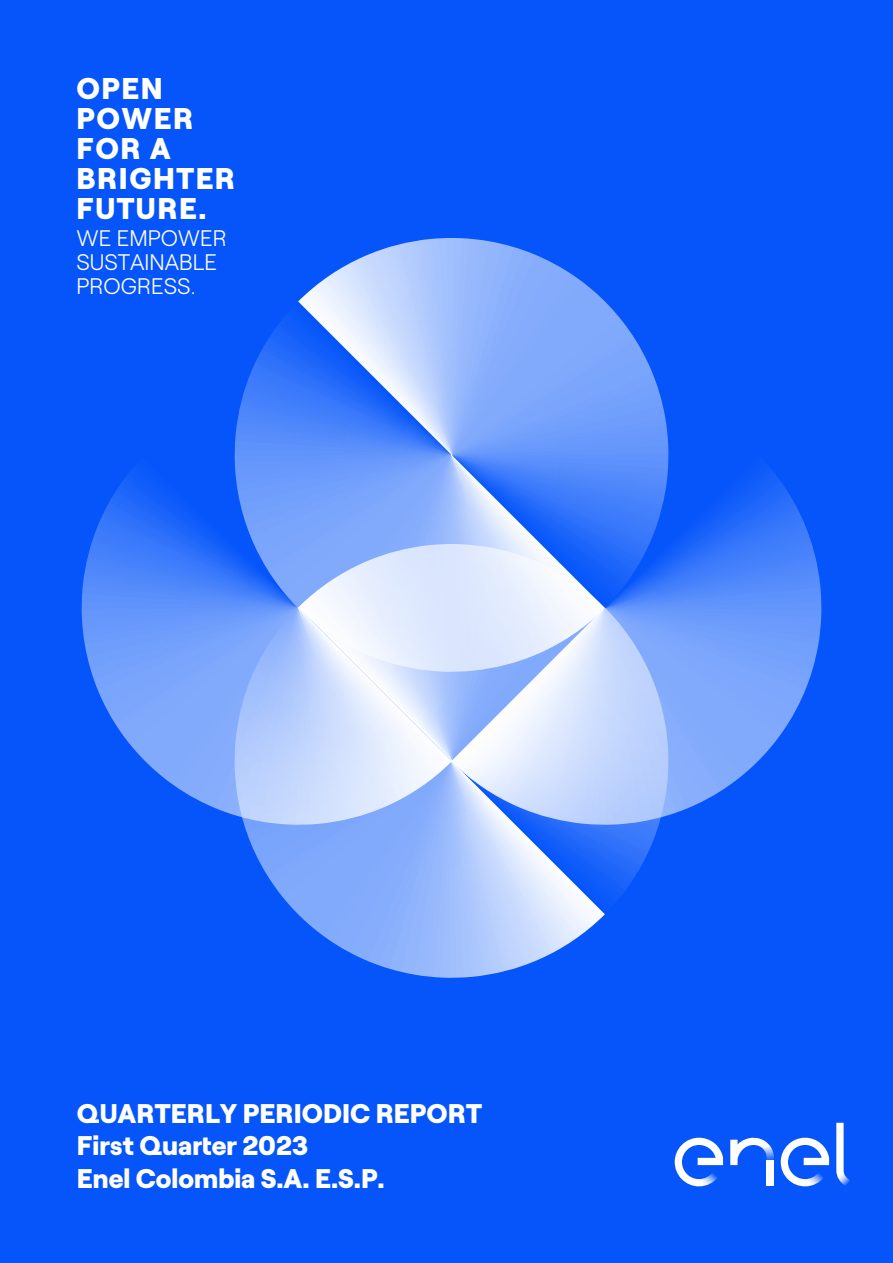
<style>
.page{position:relative;width:893px;height:1263px;background:#0555fa}
.page>*{position:absolute;margin:0;border:0;box-sizing:border-box;transform-origin:0 0}
.t1{font:900 30px/30px "Roobert ENEL";letter-spacing:.05em;color:#fff}
.t2{font:900 27px/32.4px "Roobert ENEL";color:#fff}
.t3{font:300 22.5px/24px "Roobert ENEL";color:#fff}
</style>
<div class="page">
<svg style="left:244px;top:825px;width:361px;height:153px"></svg>
<svg style="left:298px;top:825px;width:361px;height:89px;background:#7ea7fb"></svg>
<svg style="left:452px;top:467px;width:370px;height:358px"></svg>
<svg style="left:81px;top:470px;width:371px;height:355px"></svg>
<svg style="left:234px;top:317px;width:371px;height:355px;background:#92b5fc"></svg>
<svg style="left:298px;top:238px;width:371px;height:370px;background:#78a3fb"></svg>
<div style="left:767px;top:1160px;width:7px;height:25px;background:#fff"></div>
<svg style="left:781px;top:1138px;width:48px;height:48px"></svg>
<svg style="left:675px;top:1138px;width:48px;height:48px"></svg>
<svg style="left:836px;top:1123px;width:14px;height:63px"></svg>
<svg style="left:730px;top:1138px;width:44px;height:27px"></svg>
<p class="t1" style="left:76px;top:71px;width:160px">OPEN<br>POWER<br>FOR A<br>BRIGHTER<br>FUTURE.</p>
<p class="t3" style="left:76px;top:224px;width:152px">WE EMPOWER<br>SUSTAINABLE<br>PROGRESS.</p>
<p class="t2" style="left:77px;top:1095px;width:407px">QUARTERLY PERIODIC REPORT<br>First Qua er 2023<br>Enel Colombia S.A. E.S.P.</p>
</div>
